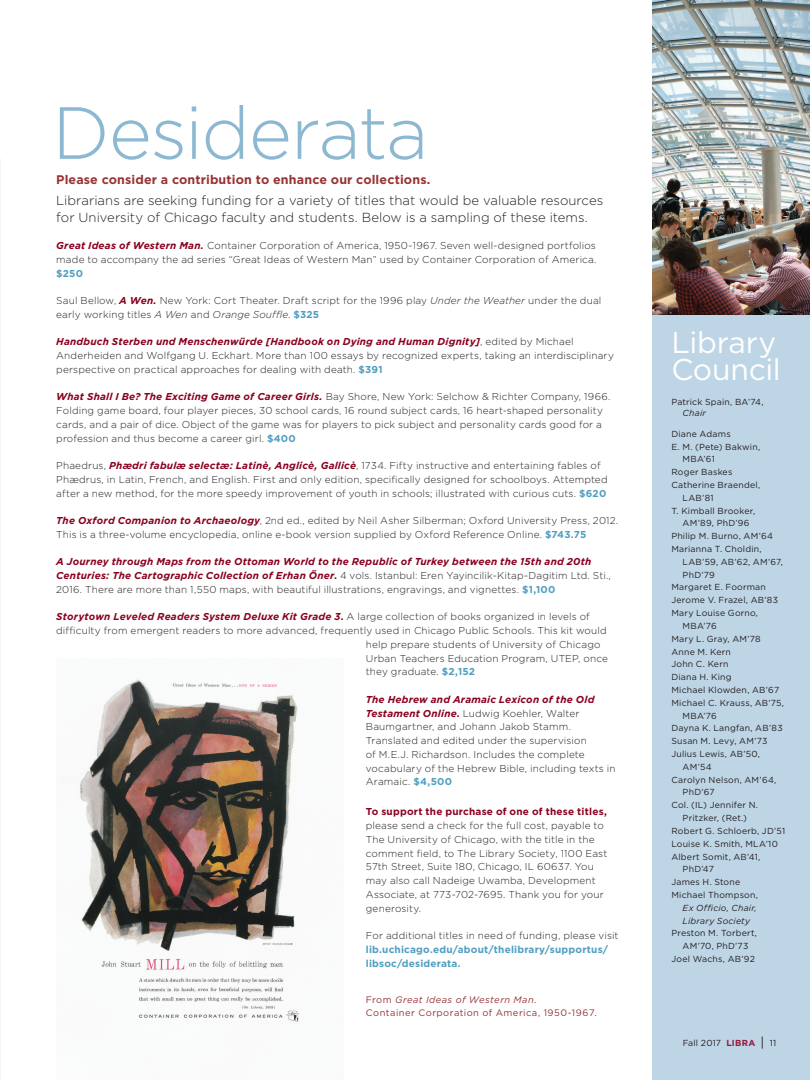
<style>
.page{position:relative;width:810px;height:1080px;background:#fff}
.page>*{position:absolute;margin:0;border:0;box-sizing:border-box;transform-origin:0 0}
.body{font:300 73.75px "Gotham";letter-spacing:-.025em;color:#8cb8d2}
.body_-_gotham{font:30px/27.5px "Gotham";letter-spacing:-.01em;color:#fff}
.body_-_gotham-2{font:300 13.12px/16.2px "Gotham";color:#231f20}
.body_-_gotham-3{font:700 12.5px "Gotham";letter-spacing:.01em;color:#983335}
.body_-_gotham-4{font:300 10px/13.8px "Gotham";letter-spacing:.015em;color:#231f20}
.body_-_gotham-5{font:italic 700 10px "Gotham";letter-spacing:.02em;color:#8a011f}
.body_-_gotham-6{font:700 10px/13.8px "Gotham";letter-spacing:.02em;color:#4f9ec0}
.t1{font:9.38px "Gotham";letter-spacing:.05em;color:#983335}
.t2{font:italic 9.38px "Gotham";letter-spacing:.045em;color:#983335}
.body_-_gotham-7{font:8.75px/12.8px "Gotham";letter-spacing:.025em;color:#231f20}
.body_-_gotham-8{font:italic 8.75px/12.8px "Gotham";letter-spacing:.02em;color:#231f20}
.body-2{font:8.75px "Gotham";letter-spacing:.015em;color:#231f20}
.s1{font-weight:700;font-style:italic;color:#8a011f}
.s2{font-weight:700;color:#4f9ec0}
.s3{font-style:italic}
.s4{font-weight:700;color:#8a011f}
.s5{font-style:normal}
.s6{font-weight:300;font-style:normal;color:#231f20}
.s7{font-weight:700;color:#991838}
.s8{font-size:13.12px}
</style>
<div class="page">
<div style="left:652px;top:308px;width:158px;height:772px;background:#bed5e6"></div>
<img style="left:80px;top:679px;width:219px;height:343px">
<img style="left:652px;top:0;width:158px;height:315px">
<p class="body" style="left:52px;top:93px;width:378px">Desiderata</p>
<p class="body_-_gotham-3" style="left:56px;top:172px;width:376px">Please consider a contribution to enhance our collections.</p>
<p class="body_-_gotham-2" style="left:56px;top:192px;width:549px">Librarians are seeking funding for a variety of titles that would be valuable resources for University of Chicago faculty and students. Below is a sampling of these items.</p>
<p class="body_-_gotham-4" style="left:56px;top:238px;width:542px;text-align:justify"><span class="s1">Great Ideas of Western Man.</span> Container Corporation of America, 1950-1967. Seven well-designed portfolios made to accompany the ad series “Great Ideas of Western Man” used by Container Corporation of America. <span class="s2">$250</span></p>
<p class="body_-_gotham-4" style="left:56px;top:293px;width:547px">Saul Bellow, <span class="s1">A Wen.</span> New York: Cort Theater. Draft script for the 1996 play <span class="s3">Under the Weather</span> under the dual early working titles <span class="s3">A Wen</span> and <span class="s3">Orange Souffle</span>. <span class="s2">$325</span></p>
<p class="body_-_gotham-4" style="left:56px;top:335px;width:559px"><span class="s1">Handbuch Sterben und Menschenwürde [Handbook on Dying and Human Dignity]</span>, edited by Michael<br>Anderheiden and Wolfgang U. Eckhart. More than 100 essays by recognized experts, taking an interdisciplinary perspective on practical approaches for dealing with death. <span class="s2">$391</span></p>
<p class="body_-_gotham-4" style="left:56px;top:390px;width:556px"><span class="s1">What Shall I Be? The Exciting Game of Career Girls.</span> Bay Shore, New York: Selchow &amp; Richter Company, 1966.<br>Folding game board, four player pieces, 30 school cards, 16 round subject cards, 16 heart-shaped personality cards, and a pair of dice. Object of the game was for players to pick subject and personality cards good for a profession and thus become a career girl. <span class="s2">$400</span></p>
<p class="body_-_gotham-4" style="left:56px;top:458px;width:553px">Phaedrus, <span class="s1">Phædri fabulæ selectæ: Latinè, Anglicè, Gallicè</span>, 1734. Fifty instructive and entertaining fables of<br>Phædrus, in Latin, French, and English. First and only edition, specifically designed for schoolboys. Attempted after a new method, for the more speedy improvement of youth in schools; illustrated with curious cuts. <span class="s2">$620</span></p>
<p class="body_-_gotham-4" style="left:56px;top:513px;width:563px"><span class="s1">The Oxford Companion to Archaeology</span>, 2nd ed., edited by Neil Asher Silberman; Oxford University Press, 2012.<br>This is a three-volume encyclopedia, online e-book version supplied by Oxford Reference Online. <span class="s2">$743.75</span></p>
<p class="body_-_gotham-4" style="left:56px;top:555px;width:556px"><span class="s1">A Journey through Maps from the Ottoman World to the Republic of Turkey between the 15th and 20th<br>Centuries: The Cartographic Collection of Erhan Öner</span><span class="s4">.</span> 4 vols. Istanbul: Eren Yayincilik-Kitap-Dagitim Ltd. Sti.,<br>2016. There are more than 1,550 maps, with beautiful illustrations, engravings, and vignettes. <span class="s2">$1,100</span></p>
<p class="body_-_gotham-5" style="left:56px;top:611px;width:535px">Storytown Leveled Readers System Deluxe Kit Grade 3<span class="s5">.</span> <span class="s6">A large collection of books organized in levels of</span></p>
<p class="body_-_gotham-4" style="left:56px;top:623px;width:552px">difficulty from emergent readers to more advanced, frequently used in Chicago Public Schools. This kit would</p>
<p class="body_-_gotham-4" style="left:366px;top:637px;width:236px">help prepare students of University of Chicago</p>
<p class="body_-_gotham-4" style="left:366px;top:651px;width:244px">Urban Teachers Education Program, UTEP, once</p>
<p class="body_-_gotham-4" style="left:366px;top:665px;width:111px">they graduate. <span class="s2">$2,152</span></p>
<p class="body_-_gotham-4" style="left:366px;top:692px;width:251px"><span class="s1">The Hebrew and Aramaic Lexicon of the Old Testament Online</span><span class="s4">.</span> Ludwig Koehler, Walter Baumgartner, and Johann Jakob Stamm.<br>Translated and edited under the supervision<br>of M.E.J. Richardson. Includes the complete vocabulary of the Hebrew Bible, including texts in Aramaic. <span class="s2">$4,500</span></p>
<p class="body_-_gotham-4" style="left:366px;top:805px;width:243px"><span class="s4">To support the purchase of one of these titles, </span>please send a check for the full cost, payable to The University of Chicago, with the title in the comment field, to The Library Society, 1100 East 57th Street, Suite 180, Chicago, IL 60637. You may also call Nadeige Uwamba, Development Associate, at 773-702-7695. Thank you for your generosity.</p>
<p class="body_-_gotham-4" style="left:366px;top:928px;width:254px">For additional titles in need of funding, please visit</p>
<p class="body_-_gotham-6" style="left:366px;top:942px;width:244px">lib.uchicago.edu/about/thelibrary/supportus/ libsoc/desiderata.</p>
<p class="t2" style="left:366px;top:995px;width:172px"><span class="s5">From</span> Great Ideas of Western Man<span class="s5">.</span></p>
<p class="t1" style="left:366px;top:1007px;width:232px">Container Corporation of America, 1950-1967.</p>
<p class="body_-_gotham" style="left:671px;top:328px;width:111px">Library<br>Council</p>
<p class="body_-_gotham-7" style="left:683px;top:395px;width:82px;line-height:11.9px;text-indent:-11px">Patrick Spain, BA’74,<br><span class="s3">Chair</span></p>
<p class="body_-_gotham-7" style="left:671px;top:427px;width:61px">Diane Adams</p>
<p class="body_-_gotham-7" style="left:683px;top:440px;width:79px;text-indent:-11px">E. M. (Pete) Bakwin,<br>MBA’61</p>
<p class="body_-_gotham-7" style="left:671px;top:466px;width:62px">Roger Baskes</p>
<p class="body_-_gotham-7" style="left:683px;top:478px;width:79px;text-indent:-11px">Catherine Braendel,<br>LAB’81</p>
<p class="body_-_gotham-7" style="left:683px;top:504px;width:74px;text-indent:-11px">T. Kimball Brooker,<br>AM’89, PhD’96</p>
<p class="body_-_gotham-7" style="left:671px;top:530px;width:103px">Philip M. Burno, AM’64</p>
<p class="body_-_gotham-7" style="left:683px;top:542px;width:102px;text-indent:-11px">Marianna T. Choldin,<br>LAB’59, AB’62, AM’67,<br>PhD’79</p>
<p class="body_-_gotham-7" style="left:671px;top:581px;width:96px">Margaret E. Foorman</p>
<p class="body_-_gotham-7" style="left:671px;top:594px;width:108px">Jerome V. Frazel, AB’83</p>
<p class="body_-_gotham-7" style="left:683px;top:606px;width:77px;text-indent:-11px">Mary Louise Gorno,<br>MBA’76</p>
<p class="body_-_gotham-7" style="left:671px;top:632px;width:91px">Mary L. Gray, AM’78</p>
<p class="body_-_gotham-7" style="left:671px;top:645px;width:61px">Anne M. Kern</p>
<p class="body_-_gotham-7" style="left:671px;top:658px;width:59px">John C. Kern</p>
<p class="body_-_gotham-7" style="left:671px;top:671px;width:62px">Diana H. King</p>
<p class="body_-_gotham-7" style="left:671px;top:683px;width:109px">Michael Klowden, AB’67</p>
<p class="body_-_gotham-7" style="left:683px;top:696px;width:103px;text-indent:-11px">Michael C. Krauss, AB’75,<br>MBA’76</p>
<p class="body_-_gotham-7" style="left:671px;top:722px;width:113px">Dayna K. Langfan, AB’83</p>
<p class="body_-_gotham-7" style="left:671px;top:735px;width:98px">Susan M. Levy, AM’73</p>
<p class="body_-_gotham-7" style="left:683px;top:747px;width:79px;text-indent:-11px">Julius Lewis, AB’50,<br>AM’54</p>
<p class="body_-_gotham-7" style="left:683px;top:773px;width:95px;text-indent:-11px">Carolyn Nelson, AM’64,<br>PhD’67</p>
<p class="body_-_gotham-7" style="left:671px;top:799px;width:88px;text-align:center">Col. (IL) Jennifer N.<br>Pritzker, (Ret.)</p>
<p class="body_-_gotham-7" style="left:671px;top:824px;width:116px">Robert G. Schloerb, JD’51</p>
<p class="body_-_gotham-7" style="left:671px;top:837px;width:108px">Louise K. Smith, MLA’10</p>
<p class="body_-_gotham-7" style="left:683px;top:850px;width:79px;text-indent:-11px">Albert Somit, AB’41,<br>PhD’47</p>
<p class="body_-_gotham-7" style="left:671px;top:876px;width:70px">James H. Stone</p>
<p class="body_-_gotham-7" style="left:671px;top:888px;width:88px">Michael Thompson,</p>
<p class="body_-_gotham-8" style="left:683px;top:901px;width:76px">Ex Officio, Chair,<br>Library Society</p>
<p class="body_-_gotham-7" style="left:671px;top:927px;width:87px;text-align:center">Preston M. Torbert,<br>AM’70, PhD’73</p>
<p class="body_-_gotham-7" style="left:671px;top:952px;width:85px">Joel Wachs, AB’92</p>
<p class="body-2" style="left:683px;top:1038px;width:95px">Fall 2017 <span class="s7">LIBRA</span> <span class="s8">|</span> 11</p>
</div>
